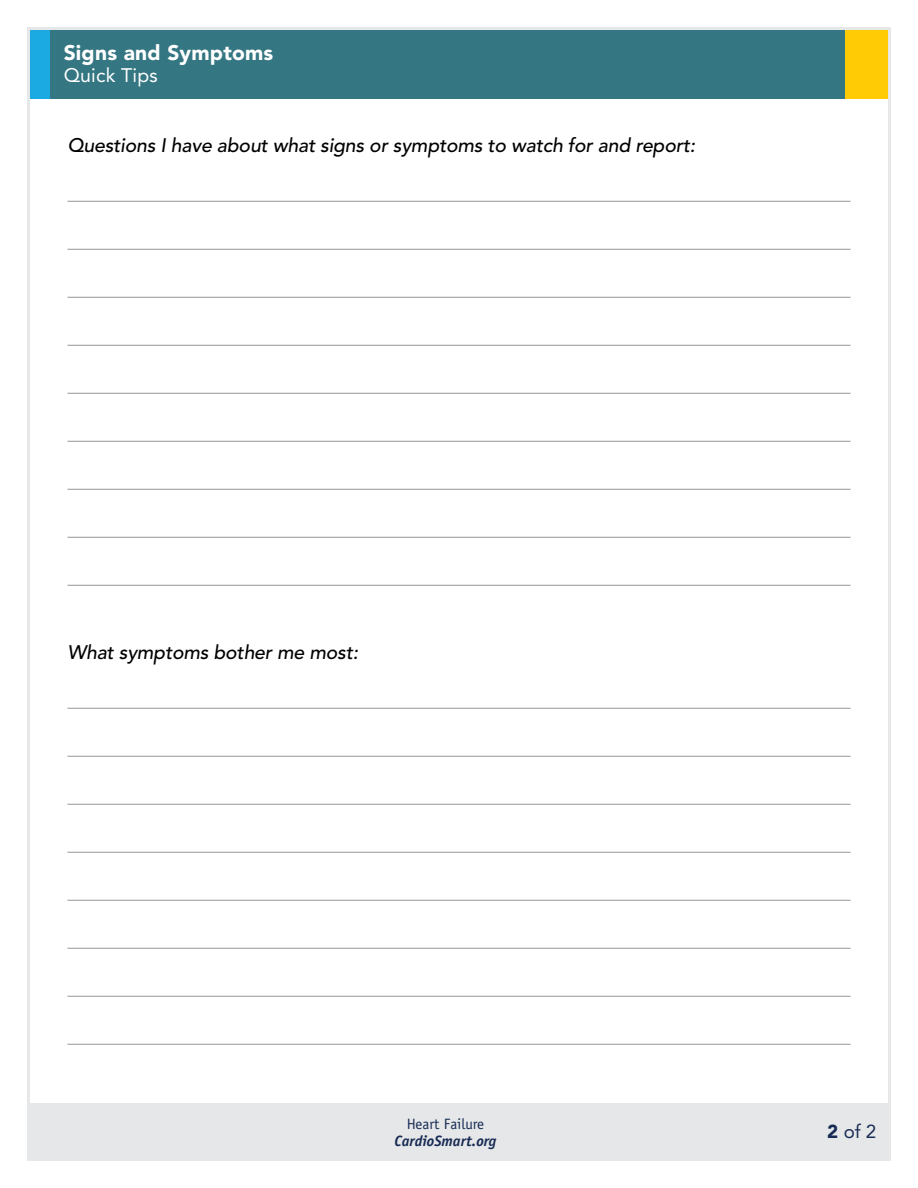
<style>
.page{position:relative;width:918px;height:1188px;background:#fff}
.page>*{position:absolute;margin:0;border:0;box-sizing:border-box;transform-origin:0 0}
.t1{font:900 21px "Avenir";letter-spacing:.01em;color:#fff}
.t2{font:italic 500 19.5px "Avenir";letter-spacing:-.01em;color:#000}
.t3{font:19.5px "Avenir";letter-spacing:.01em;color:#fff}
.t4{font:18.75px "Avenir";color:#172b54}
.t5{font:italic 700 15px "Officina Sans";color:#172b54}
.t6{font:15px "Officina Sans";color:#172b54}
.s1{font-weight:900}
</style>
<div class="page">
<div style="left:43px;top:28px;width:802px;height:71px;background:#347682"></div>
<div style="left:29px;top:28px;width:21px;height:71px;background:#1babe2"></div>
<div style="left:845px;top:28px;width:45px;height:71px;background:#ffcb05"></div>
<div style="left:29px;top:1103px;width:860px;height:58px;background:#e6e7e8"></div>
<hr style="left:68px;top:201px;width:782px;height:1px;background:#939598">
<hr style="left:68px;top:249px;width:782px;height:1px;background:#939598">
<hr style="left:68px;top:297px;width:782px;height:1px;background:#939598">
<hr style="left:68px;top:345px;width:782px;height:1px;background:#939598">
<hr style="left:68px;top:393px;width:782px;height:1px;background:#939598">
<hr style="left:68px;top:441px;width:782px;height:1px;background:#939598">
<hr style="left:68px;top:489px;width:782px;height:1px;background:#939598">
<hr style="left:68px;top:537px;width:782px;height:1px;background:#939598">
<hr style="left:68px;top:585px;width:782px;height:1px;background:#939598">
<hr style="left:68px;top:708px;width:782px;height:1px;background:#939598">
<hr style="left:68px;top:756px;width:782px;height:1px;background:#939598">
<hr style="left:68px;top:804px;width:782px;height:1px;background:#939598">
<hr style="left:68px;top:852px;width:782px;height:1px;background:#939598">
<hr style="left:68px;top:900px;width:782px;height:1px;background:#939598">
<hr style="left:68px;top:948px;width:782px;height:1px;background:#939598">
<hr style="left:68px;top:996px;width:782px;height:1px;background:#939598">
<hr style="left:68px;top:1044px;width:782px;height:1px;background:#939598">
<p class="t1" style="left:64px;top:40px;width:211px">Signs and Symptoms</p>
<p class="t3" style="left:64px;top:64px;width:96px">Quick Tips</p>
<p class="t2" style="left:68px;top:134px;width:629px">Questions I have about what signs or symptoms to watch for and report:</p>
<p class="t2" style="left:68px;top:641px;width:292px">What symptoms bother me most:</p>
<p class="t6" style="left:407px;top:1116px;width:79px">Heart Failure</p>
<p class="t5" style="left:395px;top:1132px;width:103px">CardioSmart.org</p>
<p class="t4" style="left:827px;top:1121px;width:51px"><span class="s1">2</span> of 2</p>
</div>
